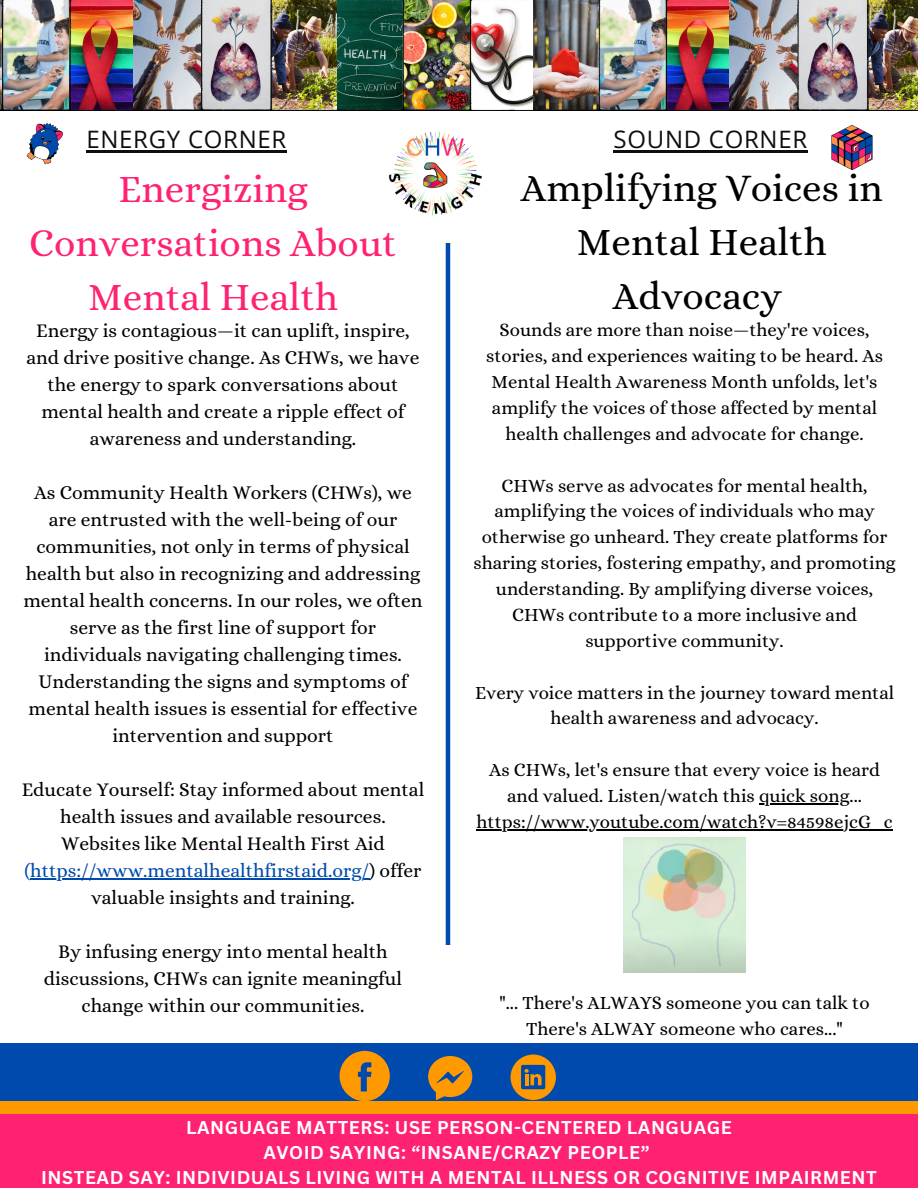
<style>
.page{position:relative;width:918px;height:1188px;background:#fff}
.page>*{position:absolute;margin:0;border:0;box-sizing:border-box;transform-origin:0 0}
.t1{font:39px/54px "Alice";color:#ff2273;text-align:center}
.t2{font:39px/54px "Alice";color:#000;text-align:center}
.t3{font:24px "Open Sans";letter-spacing:.03em;color:#100c10}
.t4{font:19.5px/27px "Alice";color:#000;text-align:center}
.t5{font:18.75px/25.8px "Alice";color:#000;text-align:center}
.t6{font:700 18px/24.8px "Canva Sans";letter-spacing:.03em;color:#fff;text-align:center}
.s1{color:#004aad}
</style>
<div class="page">
<div style="left:0;top:1062px;width:918px;height:57px;background:#f90"></div>
<div style="left:0;top:1115px;width:918px;height:73px;background:#ff2273"></div>
<div style="left:0;top:1044px;width:918px;height:57px;background:#004aad"></div>
<svg style="left:511px;top:1055px;width:45px;height:45px"></svg>
<svg style="left:340px;top:1051px;width:50px;height:50px"></svg>
<svg style="left:428px;top:1056px;width:44px;height:44px"></svg>
<hr style="left:446px;top:243px;width:4px;height:702px;background:#004aad">
<hr style="left:86px;top:150px;width:201px;height:3px;background:#100c10">
<hr style="left:614px;top:150px;width:194px;height:3px;background:#100c10">
<img style="left:26px;top:123px;width:38px;height:42px">
<img style="left:831px;top:124px;width:42px;height:47px">
<img style="left:0;top:0;width:918px;height:110px">
<img style="left:334px;top:72px;width:202px;height:202px">
<img style="left:623px;top:837px;width:123px;height:135px">
<hr style="left:759px;top:803px;width:91px;height:1px;background:#000">
<hr style="left:477px;top:829px;width:416px;height:1px;background:#000">
<hr style="left:30px;top:878px;width:339px;height:1px;background:#004aad">
<p class="t3" style="left:86px;top:123px;width:202px">ENERGY CORNER</p>
<p class="t3" style="left:614px;top:123px;width:195px">SOUND CORNER</p>
<p class="t1" style="left:29px;top:162px;width:369px">Energizing<br>Conversations About<br>Mental Health</p>
<h4 class="t4" style="left:27px;top:317px;width:394px">Energy is contagious—it can uplift, inspire, and drive positive change. As CHWs, we have the energy to spark conversations about mental health and create a ripple effect of awareness and understanding.</h4>
<h4 class="t4" style="left:23px;top:479px;width:401px">As Community Health Workers (CHWs), we are entrusted with the well-being of our communities, not only in terms of physical health but also in recognizing and addressing mental health concerns. In our roles, we often serve as the first line of support for individuals navigating challenging times.<br>Understanding the signs and symptoms of mental health issues is essential for effective intervention and support</h4>
<h4 class="t4" style="left:22px;top:776px;width:404px">Educate Yourself: Stay informed about mental health issues and available resources.<br>Websites like Mental Health First Aid <span class="s1">(https://www.mentalhealthfirstaid.org/</span>) offer</h4>
<h4 class="t4" style="left:91px;top:884px;width:265px">valuable insights and training.</h4>
<h4 class="t4" style="left:44px;top:938px;width:360px">By infusing energy into mental health discussions, CHWs can ignite meaningful change within our communities.</h4>
<h4 class="t2" style="left:521px;top:161px;width:363px">Amplifying Voices in<br>Mental Health<br>Advocacy</h4>
<h1 class="t5" style="left:486px;top:317px;width:398px">Sounds are more than noise—they're voices, stories, and experiences waiting to be heard. As Mental Health Awareness Month unfolds, let's amplify the voices of those affected by mental health challenges and advocate for change.</h1>
<h1 class="t5" style="left:473px;top:472px;width:424px">CHWs serve as advocates for mental health, amplifying the voices of individuals who may otherwise go unheard. They create platforms for sharing stories, fostering empathy, and promoting understanding. By amplifying diverse voices, CHWs contribute to a more inclusive and supportive community.</h1>
<h4 class="t5" style="left:475px;top:679px;width:421px">Every voice matters in the journey toward mental health awareness and advocacy.</h4>
<h4 class="t5" style="left:489px;top:757px;width:392px">As CHWs, let's ensure that every voice is heard and valued. Listen/watch this quick song...</h4>
<h4 class="t5" style="left:477px;top:809px;width:417px">https://www.youtube.com/watch?v=84598ejcG_c</h4>
<h4 class="t5" style="left:499px;top:990px;width:372px">"... There's ALWAYS someone you can talk to<br>There's ALWAY someone who cares..."</h4>
<h2 class="t6" style="left:41px;top:1115px;width:837px">LANGUAGE MATTERS: USE PERSON-CENTERED LANGUAGE<br>AVOID SAYING: “INSANE/CRAZY PEOPLE”<br>INSTEAD SAY: INDIVIDUALS LIVING WITH A MENTAL ILLNESS OR COGNITIVE IMPAIRMENT</h2>
</div>
